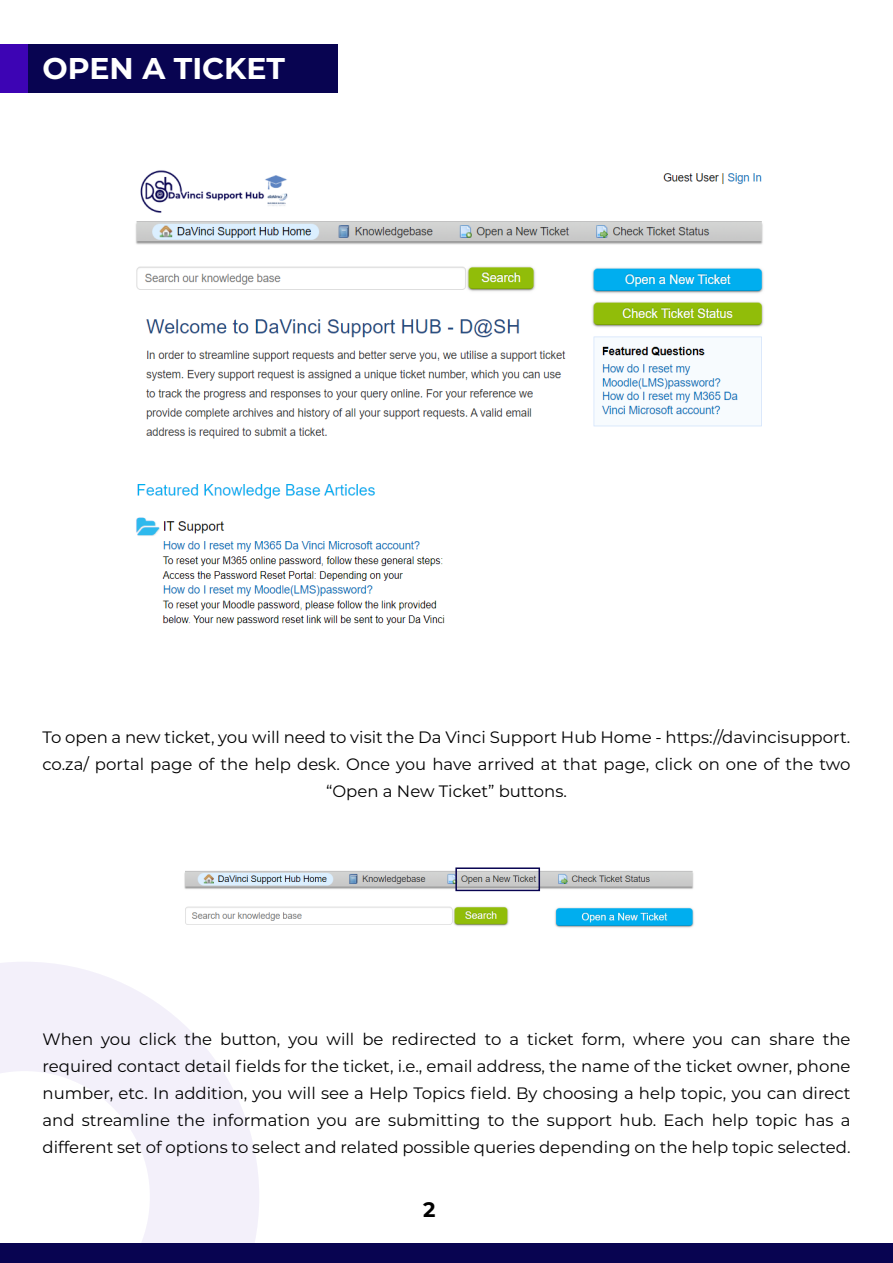
<style>
.page{position:relative;width:893px;height:1263px;background:#fff}
.page>*{position:absolute;margin:0;border:0;box-sizing:border-box;transform-origin:0 0}
.t1{font:700 30px "Montserrat";color:#fff}
.t2{font:700 21px "Montserrat";color:#000}
.t3{font:16.5px/27px "Montserrat";color:#000;text-align:center}
</style>
<div class="page">
<div style="left:0;top:44px;width:337px;height:49px;background:#080451"></div>
<svg style="left:0;top:962px;width:259px;height:282px"></svg>
<img style="left:184px;top:868px;width:510px;height:60px">
<img style="left:135px;top:170px;width:629px;height:455px">
<div style="left:0;top:44px;width:27px;height:49px;background:#3d04b4"></div>
<div style="left:455px;top:867px;width:85px;height:24px;border:2px solid #080451"></div>
<div style="left:0;top:1244px;width:893px;height:19px;background:#080451"></div>
<h1 class="t1" style="left:43px;top:46px;width:244px">OPEN A TICKET</h1>
<p class="t3" style="left:43px;top:723px;width:809px">To open a new ticket, you will need to visit the Da Vinci Support Hub Home - https://davincisupport. co.za/ portal page of the help desk. Once you have arrived at that page, click on one of the two “Open a New Ticket” buttons.</p>
<p class="t3" style="left:43px;top:1025px;width:809px;text-align:justify">When you click the button, you will be redirected to a ticket form, where you can share the required contact detail fields for the ticket, i.e., email address, the name of the ticket owner, phone number, etc. In addition, you will see a Help Topics field. By choosing a help topic, you can direct and streamline the information you are submitting to the support hub. Each help topic has a different set of options to select and related possible queries depending on the help topic selected.</p>
<p class="t2" style="left:423px;top:1194px;width:14px">2</p>
</div>
